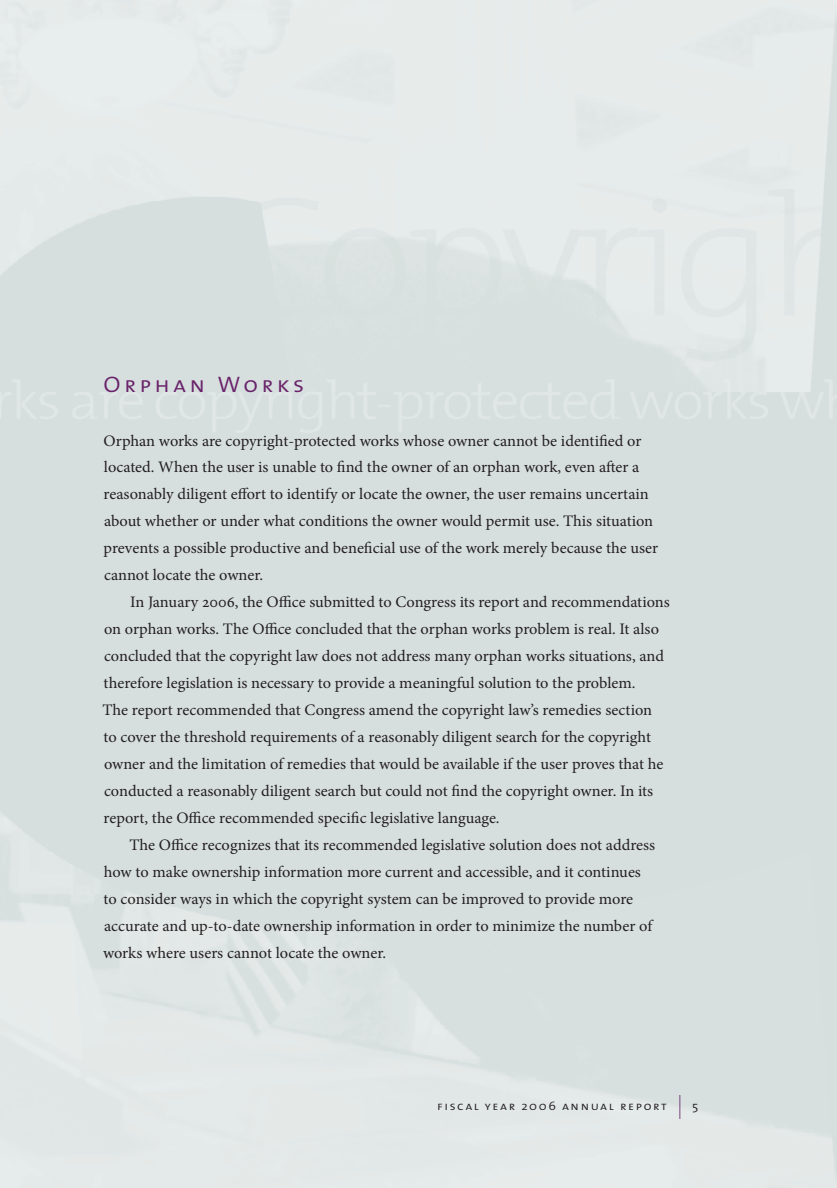
<style>
.page{position:relative;width:837px;height:1188px;background:#fff}
.page>*{position:absolute;margin:0;border:0;box-sizing:border-box;transform-origin:0 0}
.Head___B_ns{font:22.5px "The Mix Semi Light Caps";letter-spacing:.135em;color:#69226a;scale:1.08 1}
.Body___Main{font:16.05px/27px "Minion Pro";color:#231f20}
.Body___1st{font:16.05px/27px "Minion Pro";color:#231f20}
.t1{font:12px "The Mix Semi Light Caps";letter-spacing:.125em;color:#231f20;scale:1.08 1}
.s1{font-family:"The Mix";font-weight:300}
.s2{font-family:"The Mix";font-weight:300;font-size:24px;color:#69226a}
</style>
<div class="page">
<svg style="left:693px;top:1104px;width:5px;height:8px"></svg>
<p class="Head___B_ns" style="left:104px;top:365px;width:187px">Orphan Works</p>
<p class="Body___1st" style="left:104px;top:427px;width:556px">Orphan works are copyright-protected works whose owner cannot be identified or located. When the user is unable to find the owner of an orphan work, even after a reasonably diligent effort to identify or locate the owner, the user remains uncertain about whether or under what conditions the owner would permit use. This situation prevents a possible productive and beneficial use of the work merely because the user cannot locate the owner.</p>
<p class="Body___Main" style="left:102px;top:589px;width:569px;text-indent:28px">In January 2006, the Office submitted to Congress its report and recommendations on orphan works. The Office concluded that the orphan works problem is real. It also concluded that the copyright law does not address many orphan works situations, and therefore legislation is necessary to provide a meaningful solution to the problem.<br>The report recommended that Congress amend the copyright law’s remedies section<br>to cover the threshold requirements of a reasonably diligent search for the copyright owner and the limitation of remedies that would be available if the user proves that he conducted a reasonably diligent search but could not find the copyright owner. In its report, the Office recommended specific legislative language.</p>
<p class="Body___Main" style="left:103px;top:832px;width:554px;text-indent:26px">The Office recognizes that its recommended legislative solution does not address how to make ownership information more current and accessible, and it continues to consider ways in which the copyright system can be improved to provide more accurate and up-to-date ownership information in order to minimize the number of works where users cannot locate the owner.</p>
<p class="t1" style="left:437px;top:1096px;width:228px">fiscal year <span class="s1">2006</span> annual report <span class="s2">|</span></p>
</div>
